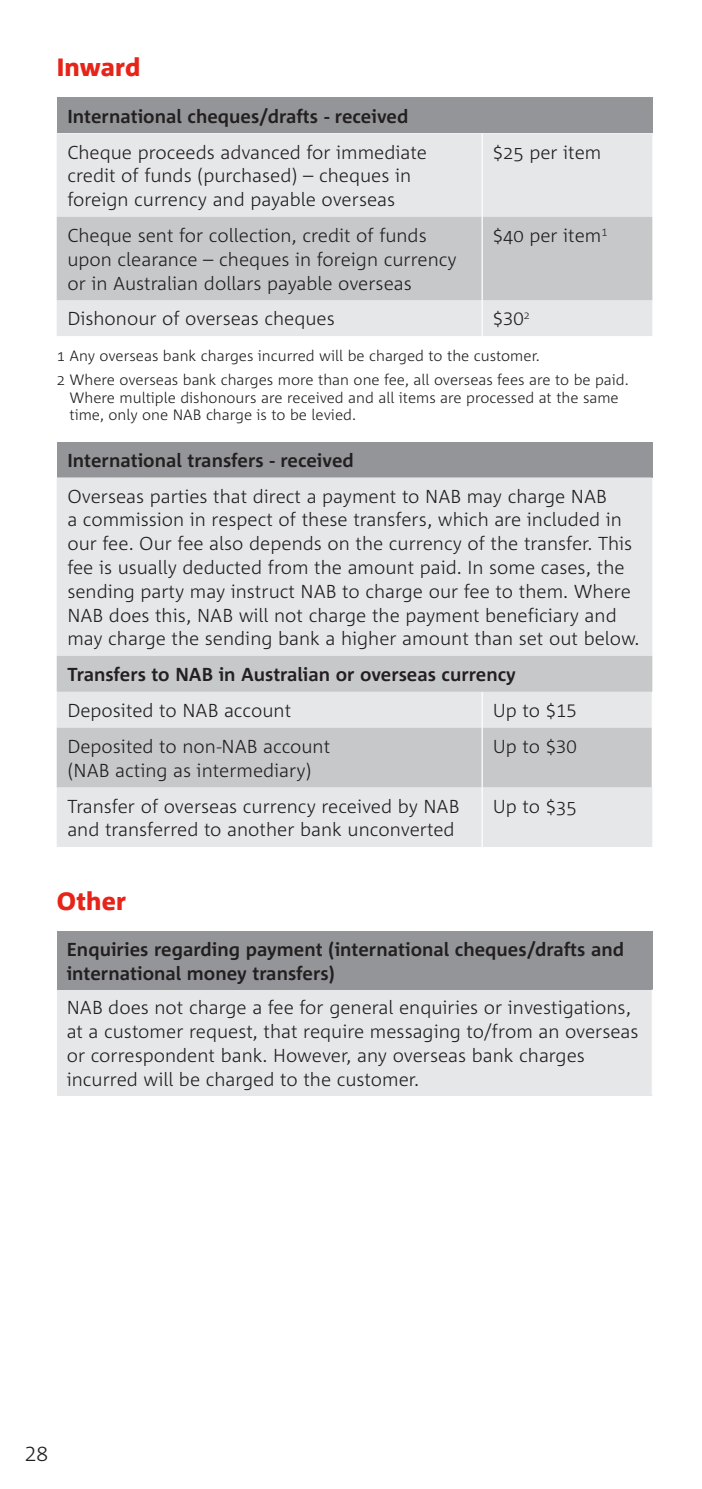
<style>
.page{position:relative;width:702px;height:1489px;background:#fff}
.page>*{position:absolute;margin:0;border:0;box-sizing:border-box;transform-origin:0 0}
.t1{font:800 25px "Corpid";letter-spacing:.005em;color:#e72419}
.t2{font:300 21.25px "Corpid Caps";color:#231f20}
.t3{font:300 18.75px/23.8px "Corpid";color:#231f20}
.t4{font:700 18.75px/23.8px "Corpid";color:#231f20}
.t5{font:300 18.75px "Corpid Caps";color:#231f20}
.t6{font:300 15px/24.5px "Corpid";color:#231f20}
.s1{font-family:"Corpid Caps"}
</style>
<div class="page">
<div style="left:57px;top:97px;width:595px;height:36px;background:#939598"></div>
<div style="left:57px;top:133px;width:595px;height:203px;background:#e6e7e9"></div>
<div style="left:57px;top:217px;width:595px;height:83px;background:#c7c8ca"></div>
<hr style="left:481px;top:300px;width:2px;height:36px;background:#fff">
<hr style="left:481px;top:133px;width:2px;height:84px;background:#fff">
<hr style="left:481px;top:217px;width:2px;height:83px;background:#fff">
<div style="left:57px;top:441px;width:595px;height:36px;background:#939598"></div>
<div style="left:57px;top:477px;width:595px;height:370px;background:#e6e7e9"></div>
<svg style="left:57px;top:656px;width:595px;height:131px;background:#cfd0d2"></svg>
<hr style="left:481px;top:691px;width:2px;height:36px;background:#fff">
<hr style="left:481px;top:727px;width:2px;height:60px;background:#fff">
<hr style="left:651px;top:691px;width:2px;height:36px;background:#fff">
<hr style="left:651px;top:727px;width:2px;height:60px;background:#fff">
<hr style="left:481px;top:787px;width:2px;height:60px;background:#fff">
<div style="left:57px;top:931px;width:595px;height:58px;background:#939598"></div>
<div style="left:57px;top:989px;width:595px;height:106px;background:#e6e7e9"></div>
<hr style="left:651px;top:989px;width:2px;height:106px;background:#fff">
<h1 class="t1" style="left:57px;top:54px;width:85px">Inward</h1>
<p class="t4" style="left:67px;top:104px;width:342px">International cheques/drafts - received</p>
<p class="t3" style="left:67px;top:140px;width:361px">Cheque proceeds advanced for immediate credit of funds (purchased) – cheques in foreign currency and payable overseas</p>
<p class="t3" style="left:493px;top:140px;width:110px">$25 per item</p>
<p class="t3" style="left:67px;top:224px;width:391px">Cheque sent for collection, credit of funds upon clearance – cheques in foreign currency or in Australian dollars payable overseas</p>
<p class="t3" style="left:493px;top:224px;width:116px">$40 per item<sup>1</sup></p>
<p class="t3" style="left:67px;top:307px;width:269px">Dishonour of overseas cheques</p>
<p class="t5" style="left:493px;top:309px;width:38px">$30<sup>2</sup></p>
<p class="t6" style="left:57px;top:343px;width:573px">1 Any overseas bank charges incurred will be charged to the customer.<br>2 Where overseas bank charges more than one fee, all overseas fees are to be paid.</p>
<p class="t6" style="left:69px;top:389px;width:551px;line-height:17.5px">Where multiple dishonours are received and all items are processed at the same time, only one NAB charge is to be levied.</p>
<p class="t4" style="left:67px;top:448px;width:288px">International transfers - received</p>
<p class="t3" style="left:67px;top:484px;width:573px">Overseas parties that direct a payment to NAB may charge NAB<br>a commission in respect of these transfers, which are included in our fee. Our fee also depends on the currency of the transfer. This fee is usually deducted from the amount paid. In some cases, the sending party may instruct NAB to charge our fee to them. Where NAB does this, NAB will not charge the payment beneficiary and may charge the sending bank a higher amount than set out below.</p>
<p class="t4" style="left:67px;top:663px;width:450px">Transfers to NAB in Australian or overseas currency</p>
<p class="t3" style="left:67px;top:699px;width:225px">Deposited to NAB account</p>
<p class="t3" style="left:493px;top:699px;width:85px">Up to $<span class="s1">15</span></p>
<p class="t3" style="left:67px;top:734px;width:264px">Deposited to non-NAB account (NAB acting as intermediary)</p>
<p class="t3" style="left:493px;top:734px;width:85px">Up to $<span class="s1">30</span></p>
<p class="t3" style="left:67px;top:794px;width:393px">Transfer of overseas currency received by NAB and transferred to another bank unconverted</p>
<p class="t3" style="left:493px;top:794px;width:85px">Up to $35</p>
<h1 class="t1" style="left:57px;top:887px;width:71px">Other</h1>
<p class="t4" style="left:67px;top:937px;width:559px">Enquiries regarding payment (international cheques/drafts and international money transfers)</p>
<p class="t3" style="left:67px;top:996px;width:573px">NAB does not charge a fee for general enquiries or investigations, at a customer request, that require messaging to/from an overseas or correspondent bank. However, any overseas bank charges incurred will be charged to the customer.</p>
<p class="t2" style="left:25px;top:1441px;width:25px">28</p>
</div>
